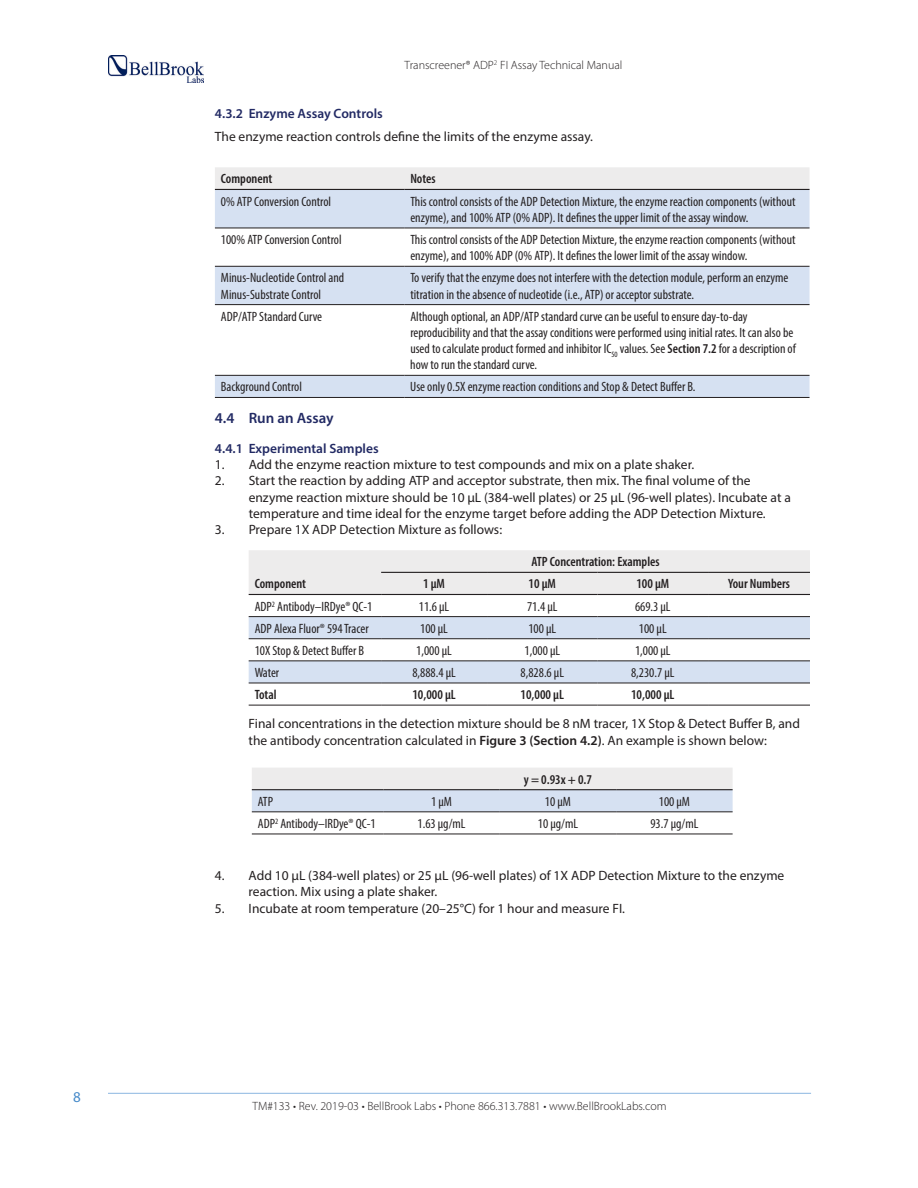
<style>
.page{position:relative;width:918px;height:1188px;background:#fff}
.page>*{position:absolute;margin:0;border:0;box-sizing:border-box;transform-origin:0 0}
.t1{font:600 15px "Myriad Pro";color:#222a64}
.t2{font:15px "Myriad Pro";color:#468ac9}
.t3{font:condensed 13.5px/16.2px "Myriad Pro";color:#231f20}
.t4{font:13.5px/16.2px "Myriad Pro";color:#231f20}
.t5{font:600 condensed 13.5px "Myriad Pro";color:#231f20}
.t6{font:600 13.5px "Myriad Pro";color:#222a64}
.t7{font:300 12px "Myriad Pro";color:#231f20}
.s1{font-weight:600}
</style>
<div class="page">
<hr style="left:108px;top:1093px;width:703px;height:1px;background:#8bb6e1">
<img style="left:109px;top:56px;width:95px;height:26px">
<div style="left:215px;top:167px;width:595px;height:22px;background:#edecec"></div>
<svg style="left:215px;top:190px;width:595px;height:207px"></svg>
<hr style="left:215px;top:228px;width:189px;height:1px;background:#231f20">
<hr style="left:404px;top:228px;width:406px;height:1px;background:#231f20">
<hr style="left:215px;top:266px;width:189px;height:1px;background:#231f20">
<hr style="left:404px;top:266px;width:406px;height:1px;background:#231f20">
<hr style="left:215px;top:304px;width:189px;height:1px;background:#231f20">
<hr style="left:404px;top:304px;width:406px;height:1px;background:#231f20">
<hr style="left:215px;top:375px;width:189px;height:1px;background:#231f20">
<hr style="left:404px;top:375px;width:406px;height:1px;background:#231f20">
<hr style="left:215px;top:397px;width:189px;height:1px;background:#231f20">
<hr style="left:404px;top:397px;width:406px;height:1px;background:#231f20">
<hr style="left:215px;top:189px;width:189px;height:1px;background:#231f20">
<hr style="left:404px;top:189px;width:406px;height:1px;background:#231f20">
<div style="left:249px;top:550px;width:561px;height:44px;background:#edecec"></div>
<svg style="left:249px;top:617px;width:561px;height:66px"></svg>
<hr style="left:249px;top:616px;width:132px;height:1px;background:#231f20">
<hr style="left:381px;top:616px;width:106px;height:1px;background:#231f20">
<hr style="left:487px;top:616px;width:111px;height:1px;background:#231f20">
<hr style="left:598px;top:616px;width:110px;height:1px;background:#231f20">
<hr style="left:708px;top:616px;width:102px;height:1px;background:#231f20">
<hr style="left:249px;top:638px;width:132px;height:1px;background:#231f20">
<hr style="left:381px;top:638px;width:106px;height:1px;background:#231f20">
<hr style="left:487px;top:638px;width:111px;height:1px;background:#231f20">
<hr style="left:598px;top:638px;width:110px;height:1px;background:#231f20">
<hr style="left:708px;top:638px;width:102px;height:1px;background:#231f20">
<hr style="left:249px;top:660px;width:132px;height:1px;background:#231f20">
<hr style="left:381px;top:660px;width:106px;height:1px;background:#231f20">
<hr style="left:487px;top:660px;width:111px;height:1px;background:#231f20">
<hr style="left:598px;top:660px;width:110px;height:1px;background:#231f20">
<hr style="left:708px;top:660px;width:102px;height:1px;background:#231f20">
<hr style="left:249px;top:683px;width:132px;height:1px;background:#231f20">
<hr style="left:381px;top:683px;width:106px;height:1px;background:#231f20">
<hr style="left:487px;top:683px;width:111px;height:1px;background:#231f20">
<hr style="left:598px;top:683px;width:110px;height:1px;background:#231f20">
<hr style="left:708px;top:683px;width:102px;height:1px;background:#231f20">
<hr style="left:249px;top:705px;width:132px;height:1px;background:#231f20">
<hr style="left:381px;top:705px;width:106px;height:1px;background:#231f20">
<hr style="left:487px;top:705px;width:111px;height:1px;background:#231f20">
<hr style="left:598px;top:705px;width:110px;height:1px;background:#231f20">
<hr style="left:708px;top:705px;width:102px;height:1px;background:#231f20">
<hr style="left:249px;top:594px;width:132px;height:1px;background:#231f20">
<hr style="left:381px;top:594px;width:106px;height:1px;background:#231f20">
<hr style="left:487px;top:594px;width:111px;height:1px;background:#231f20">
<hr style="left:598px;top:594px;width:110px;height:1px;background:#231f20">
<hr style="left:708px;top:594px;width:102px;height:1px;background:#231f20">
<hr style="left:381px;top:572px;width:106px;height:1px;background:#231f20">
<hr style="left:487px;top:572px;width:111px;height:1px;background:#231f20">
<hr style="left:598px;top:572px;width:110px;height:1px;background:#231f20">
<hr style="left:708px;top:572px;width:102px;height:1px;background:#231f20">
<svg style="left:252px;top:768px;width:481px;height:43px;background:#e0e5ed"></svg>
<hr style="left:252px;top:811px;width:131px;height:1px;background:#231f20">
<hr style="left:383px;top:811px;width:117px;height:1px;background:#231f20">
<hr style="left:500px;top:811px;width:116px;height:1px;background:#231f20">
<hr style="left:616px;top:811px;width:117px;height:1px;background:#231f20">
<hr style="left:252px;top:834px;width:131px;height:1px;background:#231f20">
<hr style="left:383px;top:834px;width:117px;height:1px;background:#231f20">
<hr style="left:500px;top:834px;width:116px;height:1px;background:#231f20">
<hr style="left:616px;top:834px;width:117px;height:1px;background:#231f20">
<hr style="left:252px;top:789px;width:131px;height:1px;background:#231f20">
<hr style="left:383px;top:789px;width:117px;height:1px;background:#231f20">
<hr style="left:500px;top:789px;width:116px;height:1px;background:#231f20">
<hr style="left:616px;top:789px;width:117px;height:1px;background:#231f20">
<p class="t2" style="left:73px;top:1088px;width:9px">8</p>
<p class="t7" style="left:405px;top:58px;width:219px">Transcreener® ADP<sup>2</sup> FI Assay Technical Manual</p>
<p class="t6" style="left:215px;top:105px;width:169px">4.3.2 Enzyme Assay Controls</p>
<p class="t4" style="left:215px;top:128px;width:380px">The enzyme reaction controls define the limits of the enzyme assay.</p>
<p class="t5" style="left:221px;top:171px;width:53px">Component</p>
<p class="t5" style="left:410px;top:171px;width:27px">Notes</p>
<p class="t3" style="left:221px;top:193px;width:112px">0% ATP Conversion Control</p>
<p class="t3" style="left:410px;top:193px;width:387px">This control consists of the ADP Detection Mixture, the enzyme reaction components (without enzyme), and 100% ATP (0% ADP). It defines the upper limit of the assay window.</p>
<p class="t3" style="left:221px;top:231px;width:122px">100% ATP Conversion Control</p>
<p class="t3" style="left:410px;top:231px;width:387px">This control consists of the ADP Detection Mixture, the enzyme reaction components (without enzyme), and 100% ADP (0% ATP). It defines the lower limit of the assay window.</p>
<p class="t3" style="left:221px;top:270px;width:125px">Minus-Nucleotide Control and<br>Minus-Substrate Control</p>
<p class="t3" style="left:410px;top:270px;width:380px">To verify that the enzyme does not interfere with the detection module, perform an enzyme titration in the absence of nucleotide (i.e., ATP) or acceptor substrate.</p>
<p class="t3" style="left:221px;top:308px;width:103px">ADP/ATP Standard Curve</p>
<p class="t3" style="left:410px;top:308px;width:387px">Although optional, an ADP/ATP standard curve can be useful to ensure day-to-day reproducibility and that the assay conditions were performed using initial rates. It can also be used to calculate product formed and inhibitor IC<sub>50</sub> values. See <span class="s1">Section 7.2</span> for a description of how to run the standard curve.</p>
<p class="t3" style="left:221px;top:379px;width:83px">Background Control</p>
<p class="t3" style="left:410px;top:379px;width:287px">Use only 0.5X enzyme reaction conditions and Stop &amp; Detect Buffer B.</p>
<p class="t1" style="left:215px;top:409px;width:120px">4.4 Run an Assay</p>
<p class="t6" style="left:215px;top:440px;width:165px">4.4.1 Experimental Samples</p>
<p class="t4" style="left:215px;top:456px;width:481px">1. Add the enzyme reaction mixture to test compounds and mix on a plate shaker.</p>
<p class="t4" style="left:249px;top:473px;width:544px;text-indent:-34px">2. Start the reaction by adding ATP and acceptor substrate, then mix. The final volume of the enzyme reaction mixture should be 10 µL (384-well plates) or 25 µL (96-well plates). Incubate at a temperature and time ideal for the enzyme target before adding the ADP Detection Mixture.</p>
<p class="t4" style="left:215px;top:521px;width:289px">3. Prepare 1X ADP Detection Mixture as follows:</p>
<p class="t5" style="left:255px;top:576px;width:53px">Component</p>
<p class="t5" style="left:532px;top:554px;width:130px">ATP Concentration: Examples</p>
<p class="t5" style="left:423px;top:576px;width:23px">1 µM</p>
<p class="t5" style="left:529px;top:576px;width:29px">10 µM</p>
<p class="t5" style="left:636px;top:576px;width:34px">100 µM</p>
<p class="t5" style="left:728px;top:576px;width:64px">Your Numbers</p>
<p class="t3" style="left:255px;top:598px;width:119px">ADP<sup>2</sup> Antibody–IRDye® QC-1</p>
<p class="t3" style="left:419px;top:598px;width:32px">11.6 µL</p>
<p class="t3" style="left:527px;top:598px;width:32px">71.4 µL</p>
<p class="t3" style="left:635px;top:598px;width:37px">669.3 µL</p>
<p class="t3" style="left:255px;top:620px;width:116px">ADP Alexa Fluor® 594 Tracer</p>
<p class="t3" style="left:420px;top:620px;width:29px">100 µL</p>
<p class="t3" style="left:528px;top:620px;width:29px">100 µL</p>
<p class="t3" style="left:639px;top:620px;width:29px">100 µL</p>
<p class="t3" style="left:255px;top:642px;width:111px">10X Stop &amp; Detect Buffer B</p>
<p class="t3" style="left:416px;top:642px;width:37px">1,000 µL</p>
<p class="t3" style="left:525px;top:642px;width:37px">1,000 µL</p>
<p class="t3" style="left:635px;top:642px;width:37px">1,000 µL</p>
<p class="t3" style="left:255px;top:664px;width:26px">Water</p>
<p class="t3" style="left:412px;top:664px;width:45px">8,888.4 µL</p>
<p class="t3" style="left:521px;top:664px;width:45px">8,828.6 µL</p>
<p class="t3" style="left:631px;top:664px;width:45px">8,230.7 µL</p>
<p class="t5" style="left:255px;top:686px;width:23px">Total</p>
<p class="t5" style="left:412px;top:686px;width:45px">10,000 µL</p>
<p class="t5" style="left:521px;top:686px;width:45px">10,000 µL</p>
<p class="t5" style="left:631px;top:686px;width:45px">10,000 µL</p>
<p class="t4" style="left:249px;top:716px;width:553px">Final concentrations in the detection mixture should be 8 nM tracer, 1X Stop &amp; Detect Buffer B, and the antibody concentration calculated in <span class="s1">Figure 3 (Section 4.2)</span>. An example is shown below:</p>
<p class="t5" style="left:524px;top:771px;width:69px">y = 0.93x + 0.7</p>
<p class="t3" style="left:258px;top:793px;width:17px">ATP</p>
<p class="t3" style="left:431px;top:793px;width:22px">1 µM</p>
<p class="t3" style="left:545px;top:793px;width:27px">10 µM</p>
<p class="t3" style="left:659px;top:793px;width:33px">100 µM</p>
<p class="t3" style="left:258px;top:815px;width:119px">ADP<sup>2</sup> Antibody–IRDye® QC-1</p>
<p class="t3" style="left:418px;top:815px;width:49px">1.63 µg/mL</p>
<p class="t3" style="left:538px;top:815px;width:42px">10 µg/mL</p>
<p class="t3" style="left:650px;top:815px;width:49px">93.7 µg/mL</p>
<p class="t4" style="left:249px;top:867px;width:537px;text-indent:-34px">4. Add 10 µL (384-well plates) or 25 µL (96-well plates) of 1X ADP Detection Mixture to the enzyme reaction. Mix using a plate shaker.</p>
<p class="t4" style="left:215px;top:900px;width:412px">5. Incubate at room temperature (20–25°C) for 1 hour and measure FI.</p>
<p class="t7" style="left:252px;top:1099px;width:416px">TM#133 • Rev. 2019-03 • BellBrook Labs • Phone 866.313.7881 • www.BellBrookLabs.com</p>
</div>
